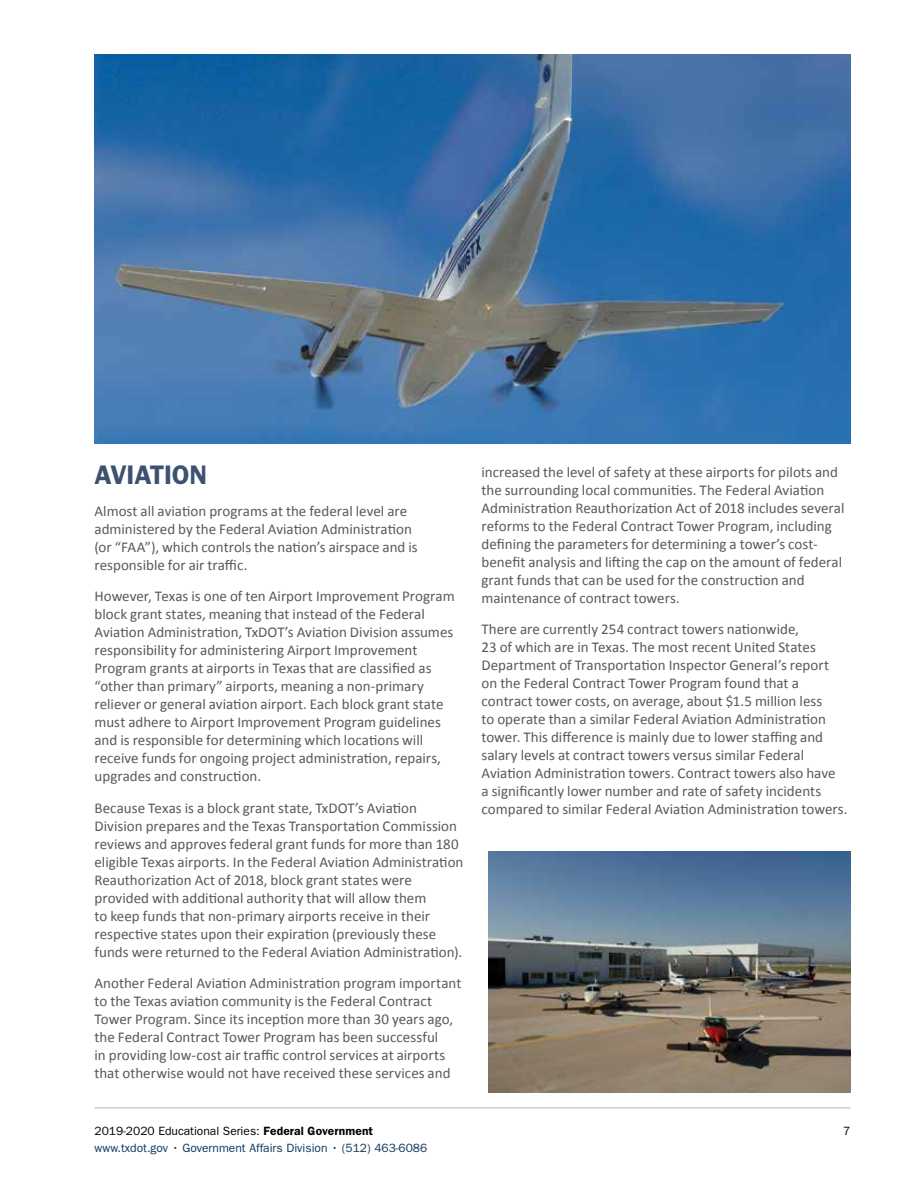
<style>
.page{position:relative;width:918px;height:1188px;background:#fff}
.page>*{position:absolute;margin:0;border:0;box-sizing:border-box;transform-origin:0 0}
.t1{font:600 27px "ITC Franklin Gothic Std";letter-spacing:-.01em;color:#3e516f}
.t2{font:15px/18px "Calibri";color:#58595b}
.t3{font:12px "ITC Franklin Gothic Std";color:#10385a}
.t4{font:12px "ITC Franklin Gothic Std";color:#000}
.s1{font-weight:600}
.s2{color:#0d385b}
</style>
<div class="page">
<hr style="left:94px;top:1107px;width:756px;height:1px;background:#c9cbcc">
<img style="left:94px;top:54px;width:756px;height:390px">
<img style="left:488px;top:852px;width:362px;height:240px">
<h1 class="t1" style="left:94px;top:459px;width:114px">AVIATION</h1>
<p class="t2" style="left:94px;top:502px;width:325px">Almost all aviation programs at the federal level are administered by the Federal Aviation Administration (or “FAA”), which controls the nation’s airspace and is responsible for air traffic.</p>
<p class="t2" style="left:94px;top:587px;width:362px">However, Texas is one of ten Airport Improvement Program block grant states, meaning that instead of the Federal Aviation Administration, TxDOT’s Aviation Division assumes responsibility for administering Airport Improvement Program grants at airports in Texas that are classified as “other than primary” airports, meaning a non-primary reliever or general aviation airport. Each block grant state must adhere to Airport Improvement Program guidelines and is responsible for determining which locations will receive funds for ongoing project administration, repairs, upgrades and construction.</p>
<p class="t2" style="left:94px;top:799px;width:370px">Because Texas is a block grant state, TxDOT’s Aviation Division prepares and the Texas Transportation Commission reviews and approves federal grant funds for more than 180 eligible Texas airports. In the Federal Aviation Administration Reauthorization Act of 2018, block grant states were provided with additional authority that will allow them<br>to keep funds that non-primary airports receive in their respective states upon their expiration (previously these funds were returned to the Federal Aviation Administration).</p>
<p class="t2" style="left:94px;top:974px;width:368px">Another Federal Aviation Administration program important to the Texas aviation community is the Federal Contract Tower Program. Since its inception more than 30 years ago, the Federal Contract Tower Program has been successful<br>in providing low-cost air traffic control services at airports that otherwise would not have received these services and</p>
<p class="t2" style="left:482px;top:463px;width:365px">increased the level of safety at these airports for pilots and the surrounding local communities. The Federal Aviation Administration Reauthorization Act of 2018 includes several reforms to the Federal Contract Tower Program, including defining the parameters for determining a tower’s cost&shy;benefit analysis and lifting the cap on the amount of federal grant funds that can be used for the construction and maintenance of contract towers.</p>
<p class="t2" style="left:482px;top:620px;width:368px">There are currently 254 contract towers nationwide,<br>23 of which are in Texas. The most recent United States Department of Transportation Inspector General’s report on the Federal Contract Tower Program found that a contract tower costs, on average, about $1.5 million less<br>to operate than a similar Federal Aviation Administration tower. This difference is mainly due to lower staffing and salary levels at contract towers versus similar Federal Aviation Administration towers. Contract towers also have<br>a significantly lower number and rate of safety incidents compared to similar Federal Aviation Administration towers.</p>
<p class="t4" style="left:94px;top:1125px;width:280px">2019-2020 Educational Series: <span class="s1">Federal Government</span></p>
<p class="t4" style="left:843px;top:1125px;width:9px">7</p>
<p class="t3" style="left:94px;top:1141px;width:334px">www.txdot.gov • <span class="s2">Government Affairs Division</span> • (512) 463-6086</p>
</div>
